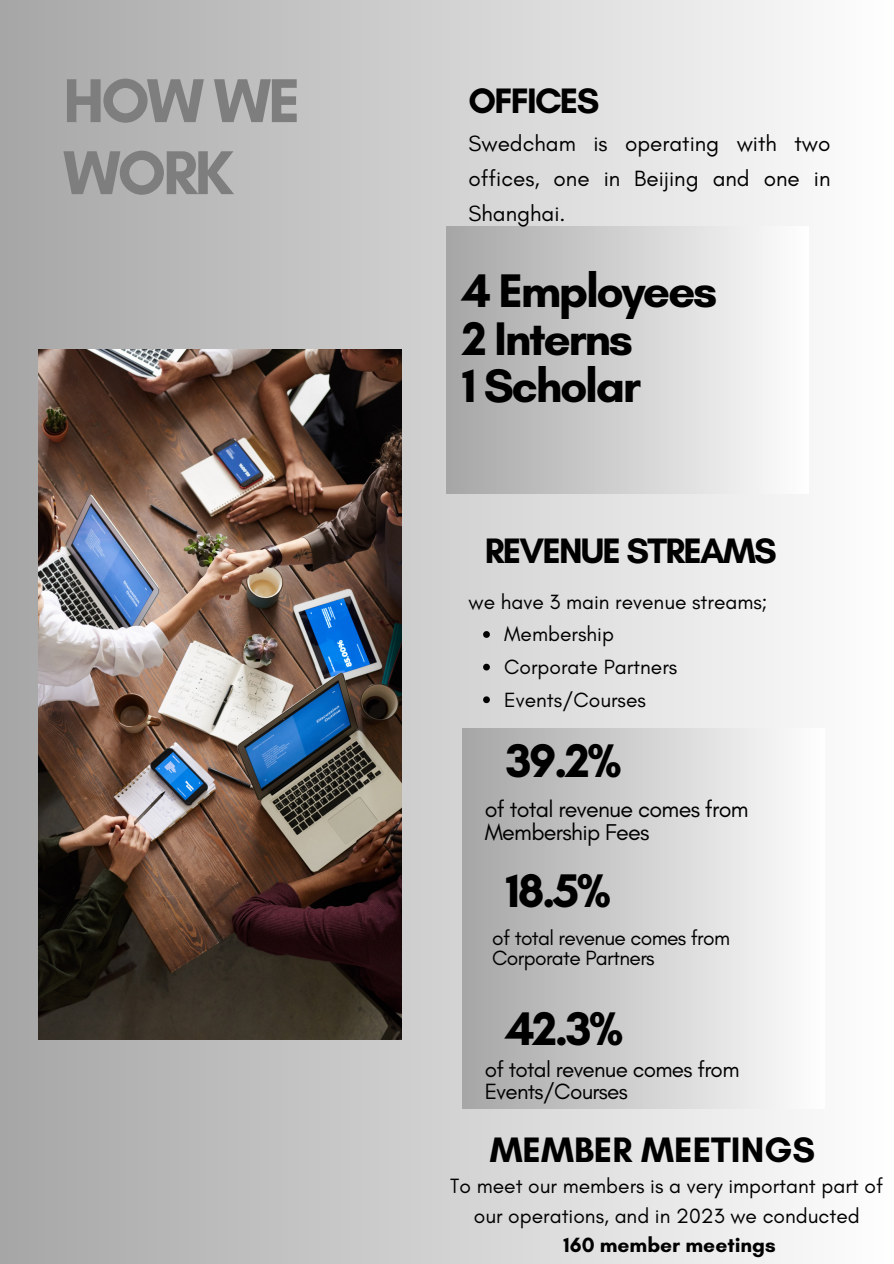
<style>
.page{position:relative;width:894px;height:1264px;background:#fff}
.page>*{position:absolute;margin:0;border:0;box-sizing:border-box;transform-origin:0 0}
.t1{font:700 63px/72px "Glacial Indifference";letter-spacing:-.05em;color:#7e7e7e}
.t2{font:700 48px/47.2px "Glacial Indifference";letter-spacing:-.05em;color:#000}
.t3{font:700 36px "Glacial Indifference";letter-spacing:-.05em;color:#000}
.t4{font:700 36px "Glacial Indifference";color:#000}
.t5{font:23.25px/22.5px "Glacial Indifference";letter-spacing:-.03em;color:#000}
.t6{font:22.5px/34.8px "Glacial Indifference";color:#000;text-align:justify}
.t7{font:22.5px/21.3px "Glacial Indifference";letter-spacing:-.03em;color:#000}
.t8{font:21px/29.2px "Glacial Indifference";color:#000;text-align:center}
.t9{font:21px/20.2px "Glacial Indifference";letter-spacing:-.03em;color:#000}
.t10{font:700 21px "Glacial Indifference";color:#000}
</style>
<div class="page">
<div style="left:0;top:0;width:893px;height:1263px;background:linear-gradient(to right,#a5a5a5,#fefefe)"></div>
<div style="left:462px;top:728px;width:362px;height:379px;background:linear-gradient(to right,#a6a6a6,#fefefe)"></div>
<div style="left:446px;top:226px;width:362px;height:267px;background:linear-gradient(to right,#a6a6a6,#fefefe)"></div>
<svg style="left:483px;top:631px;width:6px;height:7px"></svg>
<svg style="left:483px;top:663px;width:6px;height:7px"></svg>
<svg style="left:483px;top:696px;width:6px;height:7px"></svg>
<img style="left:39px;top:349px;width:362px;height:690px">
<h1 class="t1" style="left:63px;top:64px;width:239px">HOW WE<br>WORK</h1>
<p class="t3" style="left:468px;top:78px;width:132px">OFFICES</p>
<p class="t6" style="left:468px;top:126px;width:363px">Swedcham is operating with two offices, one in Beijing and one in Shanghai.</p>
<h2 class="t2" style="left:462px;top:267px;width:256px">4 Employees<br>2 Interns<br>1 Scholar</h2>
<p class="t3" style="left:484px;top:528px;width:293px">REVENUE STREAMS</p>
<h3 class="t8" style="left:468px;top:586px;width:300px">we have 3 main revenue streams;</h3>
<p class="t8" style="left:504px;top:619px;width:111px">Membership</p>
<h2 class="t8" style="left:504px;top:652px;width:174px">Corporate Partners</h2>
<h3 class="t8" style="left:504px;top:684px;width:143px">Events/Courses</h3>
<p class="t2" style="left:505px;top:737px;width:117px">39.2%</p>
<p class="t5" style="left:484px;top:797px;width:265px">of total revenue comes from<br>Membership Fees</p>
<h2 class="t2" style="left:505px;top:866px;width:107px">18.5%</h2>
<p class="t9" style="left:492px;top:927px;width:239px">of total revenue comes from<br>Corporate Partners</p>
<p class="t2" style="left:505px;top:1004px;width:119px">42.3%</p>
<h2 class="t7" style="left:484px;top:1058px;width:256px">of total revenue comes from<br>Events/Courses</h2>
<h3 class="t4" style="left:489px;top:1127px;width:327px">MEMBER MEETINGS</h3>
<p class="t8" style="left:450px;top:1171px;width:434px">To meet our members is a very important part of our operations, and in 2023 we conducted</p>
<p class="t10" style="left:563px;top:1231px;width:214px">160 member meetings</p>
</div>
